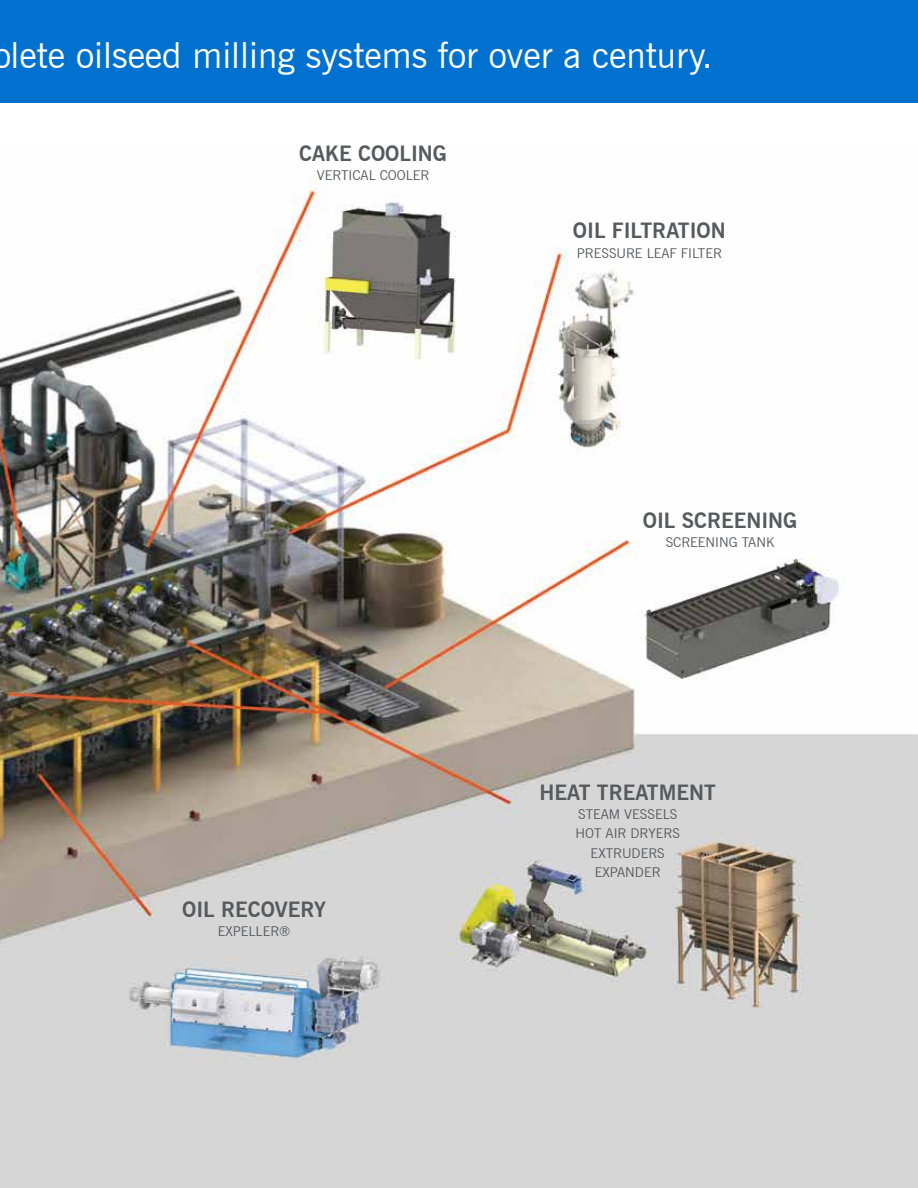
<style>
.page{position:relative;width:918px;height:1188px;background:#fff}
.page>*{position:absolute;margin:0;border:0;box-sizing:border-box;transform-origin:0 0}
.t1{font:36px "News Gothic BT";color:#fff}
.t2{font:700 21px "News Gothic BT";color:#58595b}
.t3{font:13.5px/19.2px "News Gothic BT";color:#58595b;text-align:center}
</style>
<div class="page">
<img style="left:0;top:177px;width:918px;height:1011px">
<div style="left:0;top:0;width:918px;height:103px;background:#0071ce"></div>
<h1 class="t1" style="left:-9px;top:33px;width:723px">plete oilseed milling systems for over a century.</h1>
<h2 class="t2" style="left:299px;top:140px;width:149px">CAKE COOLING</h2>
<p class="t3" style="left:317px;top:165px;width:114px">VERTICAL COOLER</p>
<h2 class="t2" style="left:573px;top:218px;width:154px">OIL FILTRATION</h2>
<p class="t3" style="left:577px;top:243px;width:147px">PRESSURE LEAF FILTER</p>
<h2 class="t2" style="left:182px;top:896px;width:145px">OIL RECOVERY</h2>
<p class="t3" style="left:218px;top:921px;width:74px">EXPELLER®</p>
<h2 class="t2" style="left:643px;top:508px;width:156px">OIL SCREENING</h2>
<p class="t3" style="left:666px;top:533px;width:110px">SCREENING TANK</p>
<h2 class="t2" style="left:540px;top:780px;width:178px">HEAT TREATMENT</h2>
<p class="t3" style="left:576px;top:805px;width:106px">STEAM VESSELS<br>HOT AIR DRYERS<br>EXTRUDERS<br>EXPANDER</p>
</div>
